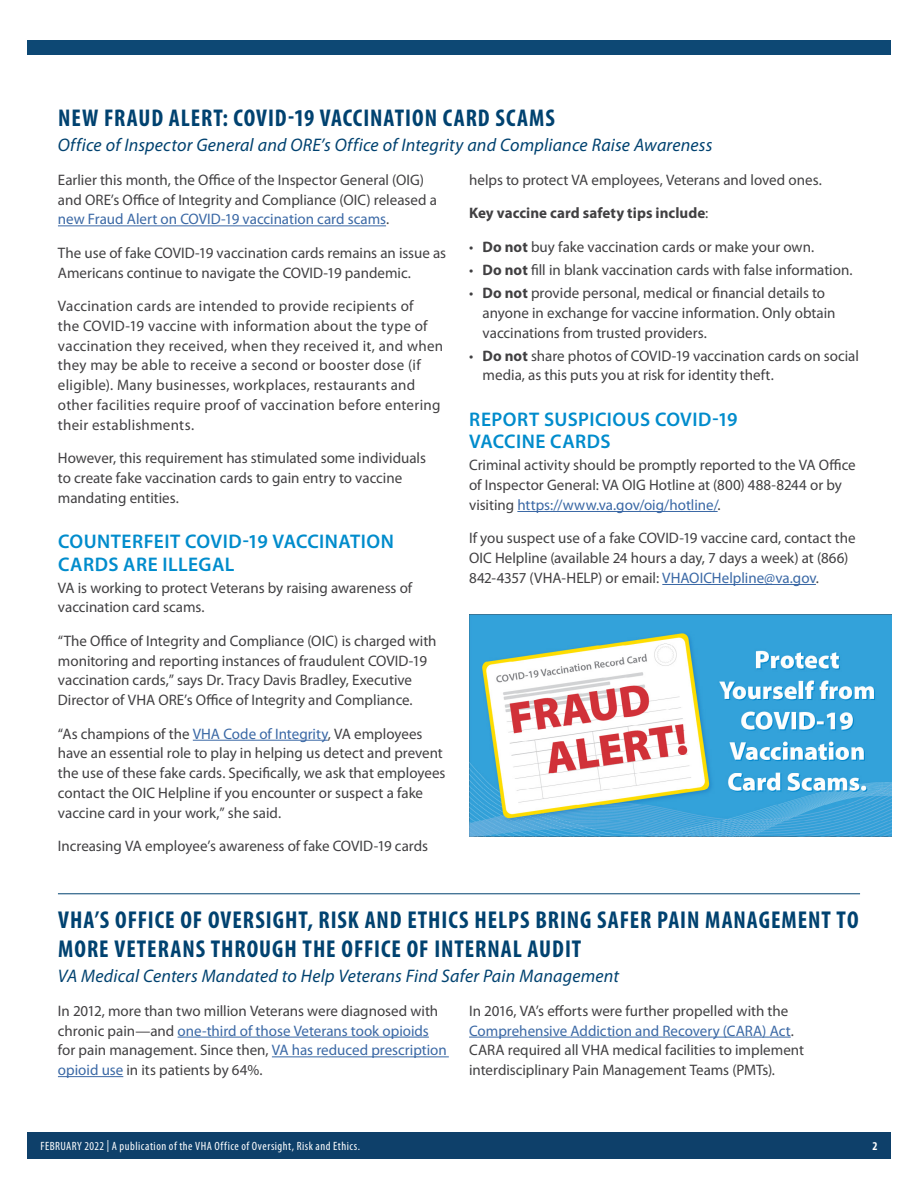
<style>
.page{position:relative;width:918px;height:1188px;background:#fff}
.page>*{position:absolute;margin:0;border:0;box-sizing:border-box;transform-origin:0 0}
.Title_with_Article_D{font:700 condensed 24.45px/29.1px "Myriad Pro";letter-spacing:.04em;color:#004270}
.Title__H2{font:700 condensed 24.3px "Myriad Pro";letter-spacing:.04em;color:#004270}
.Subhead__H3{font:600 19.8px/22.8px "Myriad Pro";letter-spacing:.025em;color:#008ccc}
.Article_Subtitle{font:italic 18.3px "Myriad Pro";letter-spacing:.01em;color:#004270}
.Article_Text{font:15.15px/19.8px "Myriad Pro";color:#414042}
.Article_Text-2{font:15.15px/19.8px "Myriad Pro";letter-spacing:.02em;color:#414042}
.Article_Text-3{font:700 15.15px "Myriad Pro";letter-spacing:.005em;color:#414042}
.t1{font:condensed 12px "Myriad Pro";letter-spacing:.04em;color:#fff}
.t2{font:700 condensed 12px "Myriad Pro";color:#fff}
.s1{color:#3a68a5}
.s2{font-weight:400}
.s3{font-weight:700}
</style>
<div class="page">
<div style="left:27px;top:1132px;width:864px;height:27px;background:#0e406a"></div>
<hr style="left:58px;top:225px;width:328px;height:1px;background:#3a68a5">
<hr style="left:193px;top:740px;width:135px;height:1px;background:#3a68a5">
<hr style="left:517px;top:511px;width:201px;height:1px;background:#3a68a5">
<hr style="left:662px;top:584px;width:154px;height:1px;background:#3a68a5">
<hr style="left:58px;top:894px;width:802px;height:1px;background:#004270">
<img style="left:469px;top:615px;width:422px;height:222px">
<hr style="left:178px;top:1037px;width:251px;height:1px;background:#3a68a5">
<hr style="left:272px;top:1056px;width:177px;height:1px;background:#3a68a5">
<hr style="left:58px;top:1076px;width:65px;height:1px;background:#3a68a5">
<hr style="left:469px;top:1037px;width:322px;height:1px;background:#3a68a5">
<div style="left:27px;top:40px;width:864px;height:15px;background:#0d4874"></div>
<h2 class="Title__H2" style="left:58px;top:103px;width:498px">NEW FRAUD ALERT: COVID-19 VACCINATION CARD SCAMS</h2>
<p class="Article_Subtitle" style="left:58px;top:134px;width:656px">Office of Inspector General and ORE’s Office of Integrity and Compliance Raise Awareness</p>
<p class="Article_Text" style="left:58px;top:170px;width:381px">Earlier this month, the Office of the Inspector General (OIG) and ORE’s Office of Integrity and Compliance (OIC) released a <span class="s1">new Fraud Alert on COVID-19 vaccination card scams</span>.</p>
<p class="Article_Text" style="left:58px;top:243px;width:390px">The use of fake COVID-19 vaccination cards remains an issue as<br>Americans continue to navigate the COVID-19 pandemic.</p>
<p class="Article_Text-2" style="left:58px;top:296px;width:387px">Vaccination cards are intended to provide recipients of<br>the COVID-19 vaccine with information about the type of vaccination they received, when they received it, and when they may be able to receive a second or booster dose (if eligible). Many businesses, workplaces, restaurants and other facilities require proof of vaccination before entering their establishments.</p>
<p class="Article_Text" style="left:58px;top:448px;width:370px">However, this requirement has stimulated some individuals to create fake vaccination cards to gain entry to vaccine mandating entities.</p>
<h3 class="Subhead__H3" style="left:58px;top:529px;width:337px">COUNTERFEIT COVID-19 VACCINATION<br>CARDS ARE ILLEGAL</h3>
<p class="Article_Text" style="left:58px;top:577px;width:356px">VA is working to protect Veterans by raising awareness of vaccination card scams.</p>
<p class="Article_Text" style="left:58px;top:631px;width:380px">“The Office of Integrity and Compliance (OIC) is charged with monitoring and reporting instances of fraudulent COVID-19 vaccination cards,” says Dr. Tracy Davis Bradley, Executive Director of VHA ORE’s Office of Integrity and Compliance.</p>
<p class="Article_Text" style="left:58px;top:723px;width:389px">“As champions of the <span class="s1">VHA Code of Integrity</span>, VA employees have an essential role to play in helping us detect and prevent the use of these fake cards. Specifically, we ask that employees contact the OIC Helpline if you encounter or suspect a fake vaccine card in your work,” she said.</p>
<p class="Article_Text" style="left:58px;top:836px;width:372px">Increasing VA employee’s awareness of fake COVID-19 cards</p>
<p class="Article_Text" style="left:469px;top:170px;width:354px">helps to protect VA employees, Veterans and loved ones.</p>
<p class="Article_Text-3" style="left:469px;top:203px;width:241px">Key vaccine card safety tips include<span class="s2">:</span></p>
<p class="Article_Text" style="left:469px;top:237px;width:347px">• <span class="s3">Do not</span> buy fake vaccination cards or make your own.</p>
<p class="Article_Text" style="left:469px;top:260px;width:385px">• <span class="s3">Do not</span> fill in blank vaccination cards with false information.</p>
<p class="Article_Text" style="left:483px;top:283px;width:354px;text-indent:-14px">• <span class="s3">Do not</span> provide personal, medical or financial details to anyone in exchange for vaccine information. Only obtain vaccinations from trusted providers.</p>
<p class="Article_Text" style="left:483px;top:345px;width:378px;text-indent:-14px">• <span class="s3">Do not</span> share photos of COVID-19 vaccination cards on social media, as this puts you at risk for identity theft.</p>
<h3 class="Subhead__H3" style="left:469px;top:407px;width:270px">REPORT SUSPICIOUS COVID-19<br>VACCINE CARDS</h3>
<p class="Article_Text" style="left:469px;top:455px;width:388px">Criminal activity should be promptly reported to the VA Office of Inspector General: VA OIG Hotline at (800) 488-8244 or by visiting <span class="s1">https://www.va.gov/oig/hotline/</span>.</p>
<p class="Article_Text" style="left:469px;top:528px;width:388px">If you suspect use of a fake COVID-19 vaccine card, contact the<br>OIC Helpline (available 24 hours a day, 7 days a week) at (866)<br>842-4357 (VHA-HELP) or email: <span class="s1">VHAOICHelpline@va.gov</span>.</p>
<h2 class="Title_with_Article_D" style="left:58px;top:905px;width:802px">VHA’S OFFICE OF OVERSIGHT, RISK AND ETHICS HELPS BRING SAFER PAIN MANAGEMENT TO<br>MORE VETERANS THROUGH THE OFFICE OF INTERNAL AUDIT</h2>
<p class="Article_Subtitle" style="left:58px;top:965px;width:563px">VA Medical Centers Mandated to Help Veterans Find Safer Pain Management</p>
<p class="Article_Text" style="left:58px;top:1001px;width:390px">In 2012, more than two million Veterans were diagnosed with chronic pain—and <span class="s1">one-third of those Veterans took opioids </span>for pain management. Since then, <span class="s1">VA has reduced prescription opioid use</span> in its patients by 64%.</p>
<p class="Article_Text" style="left:469px;top:1001px;width:336px">In 2016, VA’s efforts were further propelled with the <span class="s1">Comprehensive Addiction and Recovery (CARA) Act</span>.<br>CARA required all VHA medical facilities to implement interdisciplinary Pain Management Teams (PMTs).</p>
<p class="t1" style="left:40px;top:1139px;width:321px">FEBRUARY 2022 | A publication of the VHA Office of Oversight, Risk and Ethics.</p>
<p class="t2" style="left:872px;top:1139px;width:7px">2</p>
</div>
